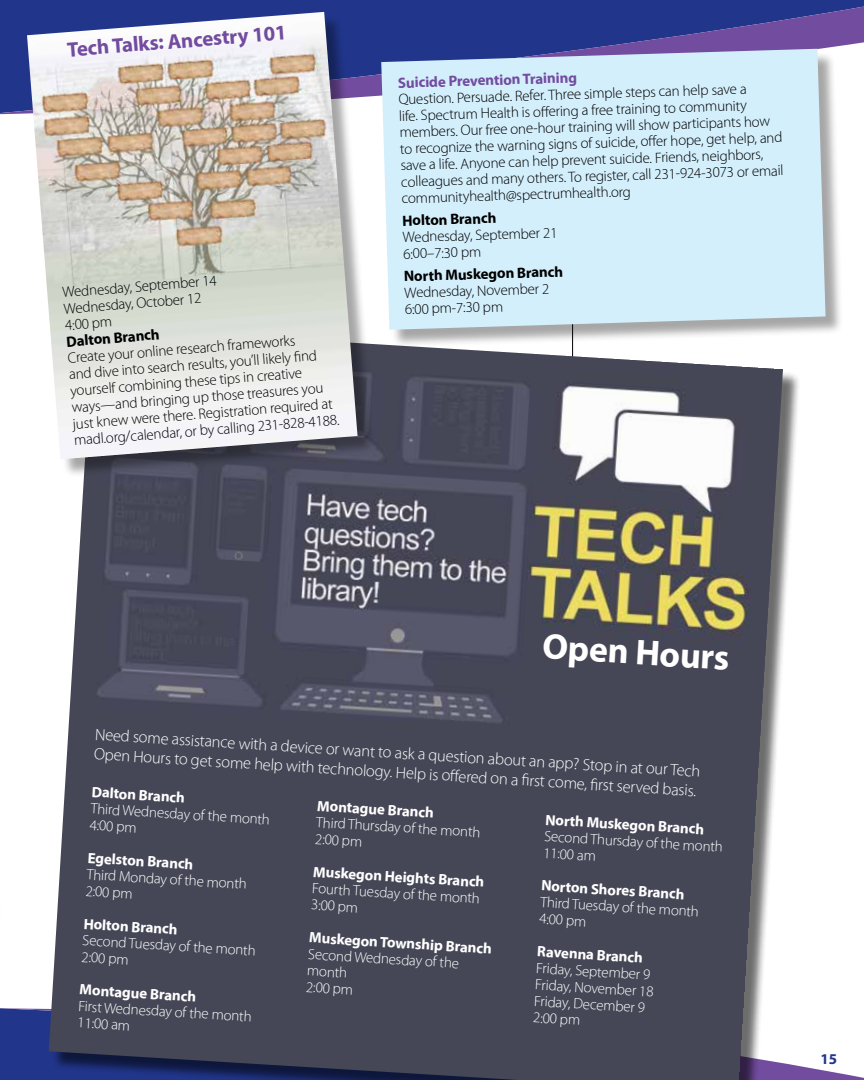
<style>
.page{position:relative;width:864px;height:1080px;background:#fff}
.page>*{position:absolute;margin:0;border:0;box-sizing:border-box;transform-origin:0 0}
.t1{font:700 36px "Myriad Pro";color:#fff}
.t2{font:700 21px "Myriad Pro";color:#724c9f}
.t3{font:300 16.5px/19.6px "Myriad Pro";color:#fff}
.t4{font:300 15px/16.5px "Myriad Pro";color:#000}
.t5{font:300 15px/17.1px "Myriad Pro";color:#fff}
.t6{font:700 15px "Myriad Pro";color:#fff}
.t7{font:700 15px "Myriad Pro";color:#000}
.t8{font:700 15px "Myriad Pro";color:#724c9f}
.t9{font:700 15px "Myriad Pro";color:#21368b}
</style>
<div class="page">
<hr style="left:0;top:0;width:864px;height:4px;background:#21368b">
<svg style="left:0;top:4px;width:864px;height:111px;background:#3d4595"></svg>
<svg style="left:0;top:1008px;width:864px;height:72px"></svg>
<div style="left:52px;top:330px;width:749px;height:750px;background:#000;opacity:.35"></div>
<img style="left:49px;top:330px;width:734px;height:750px">
<hr style="left:0;top:777px;width:2px;height:301px;background:#000;opacity:.35">
<div style="left:30px;top:15px;width:346px;height:462px;background:#000;opacity:.35"></div>
<img style="left:27px;top:12px;width:331px;height:447px">
<div style="left:384px;top:52px;width:460px;height:296px;background:#000;opacity:.35"></div>
<svg style="left:381px;top:49px;width:445px;height:281px;background:#cfe9f7"></svg>
<h2 class="t2" style="left:66px;top:35px;width:222px;rotate:-4deg">Tech Talks: Ancestry 101</h2>
<p class="t4" style="left:62px;top:285px;width:157px;rotate:-5deg">Wednesday, September 14<br>Wednesday, October 12<br>4:00 pm</p>
<p class="t7" style="left:66px;top:332px;width:95px;rotate:-5deg">Dalton Branch</p>
<p class="t4" style="left:66px;top:351px;width:268px;rotate:-5deg">Create your online research frameworks<br>and dive into search results, you’ll likely fi nd yourself combining these tips in creative ways—and bringing up those treasures you just knew were there. Registration required at madl.org/calendar, or by calling 231-828-4188.</p>
<p class="t8" style="left:398px;top:73px;width:181px;rotate:-2deg">Suicide Prevention Training</p>
<p class="t4" style="left:398px;top:92px;width:384px;rotate:-2deg">Question. Persuade. Refer. Three simple steps can help save a<br>life. Spectrum Health is off ering a free training to community members. Our free one-hour training will show participants how to recognize the warning signs of suicide, off er hope, get help, and save a life. Anyone can help prevent suicide. Friends, neighbors, colleagues and many others. To register, call 231-924-3073 or email communityhealth@spectrumhealth.org</p>
<p class="t7" style="left:402px;top:211px;width:96px;rotate:-2deg">Holton Branch</p>
<p class="t4" style="left:402px;top:230px;width:156px;rotate:-2deg">Wednesday, September 21<br>6:00–7:30 pm</p>
<p class="t7" style="left:404px;top:267px;width:161px;rotate:-2deg">North Muskegon Branch</p>
<p class="t4" style="left:404px;top:285px;width:146px;rotate:-2deg">Wednesday, November 2<br>6:00 pm-7:30 pm</p>
<h1 class="t1" style="left:544px;top:622px;width:189px;rotate:4deg">Open Hours</h1>
<p class="t3" style="left:95px;top:727px;width:608px;rotate:3deg">Need some assistance with a device or want to ask a question about an app? Stop in at our Tech<br>Open Hours to get some help with technology. Help is off ered on a fi rst come, fi rst served basis.</p>
<p class="t6" style="left:318px;top:795px;width:118px;rotate:4deg">Montague Branch</p>
<p class="t5" style="left:317px;top:813px;width:166px;rotate:4deg">Third Thursday of the month<br>2:00 pm</p>
<p class="t6" style="left:314px;top:861px;width:173px;rotate:4deg">Muskegon Heights Branch</p>
<p class="t5" style="left:313px;top:879px;width:170px;rotate:4deg">Fourth Tuesday of the month<br>3:00 pm</p>
<p class="t6" style="left:310px;top:927px;width:184px;rotate:4deg">Muskegon Township Branch</p>
<p class="t6" style="left:92px;top:782px;width:95px;rotate:4deg">Dalton Branch</p>
<p class="t5" style="left:91px;top:799px;width:181px;rotate:4deg">Third Wednesday of the month<br>4:00 pm</p>
<p class="t6" style="left:88px;top:848px;width:107px;rotate:4deg">Egelston Branch</p>
<p class="t5" style="left:87px;top:865px;width:162px;rotate:4deg">Third Monday of the month<br>2:00 pm</p>
<p class="t6" style="left:84px;top:913px;width:96px;rotate:4deg">Holton Branch</p>
<p class="t5" style="left:83px;top:931px;width:175px;rotate:4deg">Second Tuesday of the month<br>2:00 pm</p>
<p class="t6" style="left:80px;top:979px;width:118px;rotate:4deg">Montague Branch</p>
<p class="t5" style="left:79px;top:997px;width:175px;rotate:4deg">First Wednesday of the month<br>11:00 am</p>
<p class="t6" style="left:546px;top:809px;width:161px;rotate:4deg">North Muskegon Branch</p>
<p class="t5" style="left:545px;top:827px;width:180px;rotate:4deg">Second Thursday of the month<br>11:00 am</p>
<p class="t6" style="left:542px;top:875px;width:145px;rotate:4deg">Norton Shores Branch</p>
<p class="t5" style="left:541px;top:893px;width:160px;rotate:4deg">Third Tuesday of the month<br>4:00 pm</p>
<p class="t6" style="left:538px;top:941px;width:107px;rotate:4deg">Ravenna Branch</p>
<p class="t5" style="left:537px;top:959px;width:120px;line-height:16.6px;rotate:4deg">Friday, September 9<br>Friday, November 18<br>Friday, December 9<br>2:00 pm</p>
<p class="t5" style="left:309px;top:945px;width:153px;rotate:4deg">Second Wednesday of the month<br>2:00 pm</p>
<p class="t9" style="left:820px;top:1049px;width:18px">15</p>
</div>
